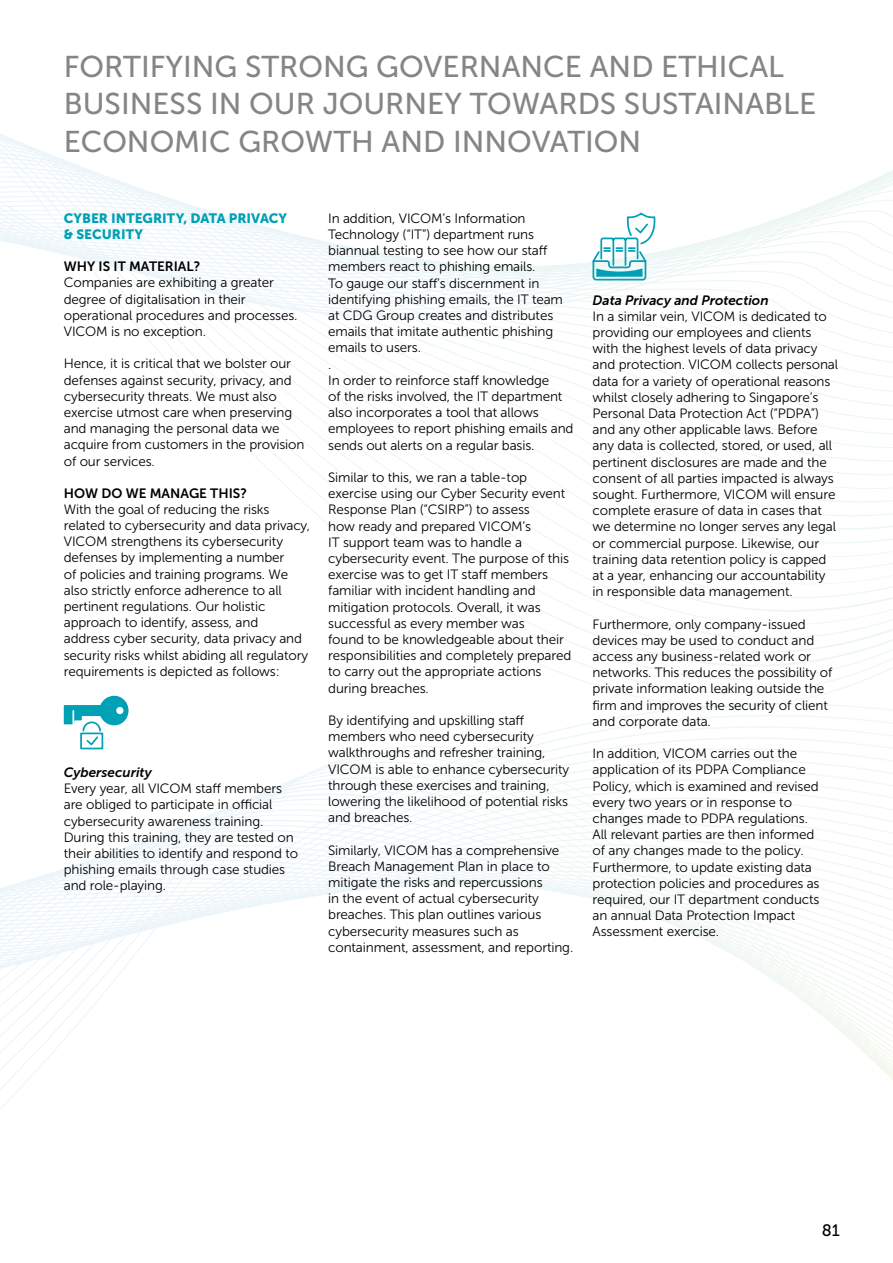
<style>
.page{position:relative;width:893px;height:1263px;background:#fff}
.page>*{position:absolute;margin:0;border:0;box-sizing:border-box;transform-origin:0 0}
.t1{font:30px/37.5px "Museo Sans 500";color:#858584}
.t2{font:16.5px "Museo Sans 500";color:#000}
.t3{font:13.5px/16.2px "Museo Sans 300";letter-spacing:-.01em;color:#000}
.t4{font:italic 13.5px "Museo Sans 700";color:#000}
.t5{font:13.5px/16.5px "Museo Sans 900";color:#00a0b5}
.t6{font:13.5px "Museo Sans 700";color:#000}
</style>
<div class="page">
<svg style="left:0;top:781px;width:893px;height:264px"></svg>
<svg style="left:0;top:134px;width:893px;height:243px"></svg>
<div style="left:80px;top:732px;width:23px;height:17px;border:2px solid #00a0b5"></div>
<svg style="left:63px;top:695px;width:66px;height:52px"></svg>
<div style="left:116px;top:707px;width:7px;height:7px;background:#fff;border-radius:50%"></div>
<svg style="left:592px;top:213px;width:65px;height:68px"></svg>
<h1 class="t1" style="left:64px;top:48px;width:754px">FORTIFYING STRONG GOVERNANCE AND ETHICAL<br>BUSINESS IN OUR JOURNEY TOWARDS SUSTAINABLE<br>ECONOMIC GROWTH AND INNOVATION</h1>
<p class="t5" style="left:64px;top:210px;width:225px">CYBER INTEGRITY, DATA PRIVACY &amp; SECURITY</p>
<p class="t6" style="left:64px;top:259px;width:138px">WHY IS IT MATERIAL?</p>
<p class="t3" style="left:64px;top:275px;width:235px">Companies are exhibiting a greater degree of digitalisation in their operational procedures and processes.<br>VICOM is no exception.</p>
<p class="t3" style="left:64px;top:356px;width:242px">Hence, it is critical that we bolster our defenses against security, privacy, and cybersecurity threats. We must also exercise utmost care when preserving and managing the personal data we acquire from customers in the provision of our services.</p>
<p class="t6" style="left:64px;top:485px;width:185px">HOW DO WE MANAGE THIS?</p>
<p class="t3" style="left:64px;top:501px;width:248px">With the goal of reducing the risks related to cybersecurity and data privacy, VICOM strengthens its cybersecurity defenses by implementing a number<br>of policies and training programs. We also strictly enforce adherence to all pertinent regulations. Our holistic approach to identify, assess, and<br>address cyber security, data privacy and security risks whilst abiding all regulatory requirements is depicted as follows:</p>
<p class="t4" style="left:64px;top:765px;width:89px">Cybersecurity</p>
<p class="t3" style="left:64px;top:780px;width:236px">Every year, all VICOM staff members are obliged to participate in official cybersecurity awareness training.<br>During this training, they are tested on their abilities to identify and respond to phishing emails through case studies and role-playing.</p>
<p class="t3" style="left:328px;top:210px;width:247px">In addition, VICOM’s Information Technology (“IT”) department runs biannual testing to see how our staff members react to phishing emails.<br>To gauge our staff’s discernment in identifying phishing emails, the IT team at CDG Group creates and distributes emails that imitate authentic phishing emails to users.<br>.<br>In order to reinforce staff knowledge<br>of the risks involved, the IT department also incorporates a tool that allows employees to report phishing emails and sends out alerts on a regular basis.</p>
<p class="t3" style="left:328px;top:469px;width:245px">Similar to this, we ran a table-top exercise using our Cyber Security event Response Plan (“CSIRP”) to assess<br>how ready and prepared VICOM’s<br>IT support team was to handle a cybersecurity event. The purpose of this exercise was to get IT staff members familiar with incident handling and mitigation protocols. Overall, it was successful as every member was<br>found to be knowledgeable about their responsibilities and completely prepared to carry out the appropriate actions during breaches.</p>
<p class="t3" style="left:328px;top:712px;width:243px">By identifying and upskilling staff members who need cybersecurity walkthroughs and refresher training, VICOM is able to enhance cybersecurity through these exercises and training, lowering the likelihood of potential risks and breaches.</p>
<p class="t3" style="left:328px;top:842px;width:247px">Similarly, VICOM has a comprehensive Breach Management Plan in place to mitigate the risks and repercussions<br>in the event of actual cybersecurity breaches. This plan outlines various cybersecurity measures such as containment, assessment, and reporting.</p>
<p class="t4" style="left:593px;top:292px;width:178px">Data Privacy and Protection</p>
<p class="t3" style="left:593px;top:308px;width:247px">In a similar vein, VICOM is dedicated to providing our employees and clients with the highest levels of data privacy and protection. VICOM collects personal data for a variety of operational reasons whilst closely adhering to Singapore’s Personal Data Protection Act (“PDPA”) and any other applicable laws. Before any data is collected, stored, or used, all pertinent disclosures are made and the consent of all parties impacted is always sought. Furthermore, VICOM will ensure complete erasure of data in cases that we determine no longer serves any legal or commercial purpose. Likewise, our training data retention policy is capped at a year, enhancing our accountability in responsible data management.</p>
<p class="t3" style="left:593px;top:616px;width:241px">Furthermore, only company-issued devices may be used to conduct and access any business-related work or networks. This reduces the possibility of private information leaking outside the firm and improves the security of client and corporate data.</p>
<p class="t3" style="left:593px;top:746px;width:228px">In addition, VICOM carries out the application of its PDPA Compliance Policy, which is examined and revised every two years or in response to changes made to PDPA regulations.<br>All relevant parties are then informed of any changes made to the policy.<br>Furthermore, to update existing data protection policies and procedures as required, our IT department conducts an annual Data Protection Impact Assessment exercise.</p>
<p class="t2" style="left:822px;top:1221px;width:20px">81</p>
</div>
